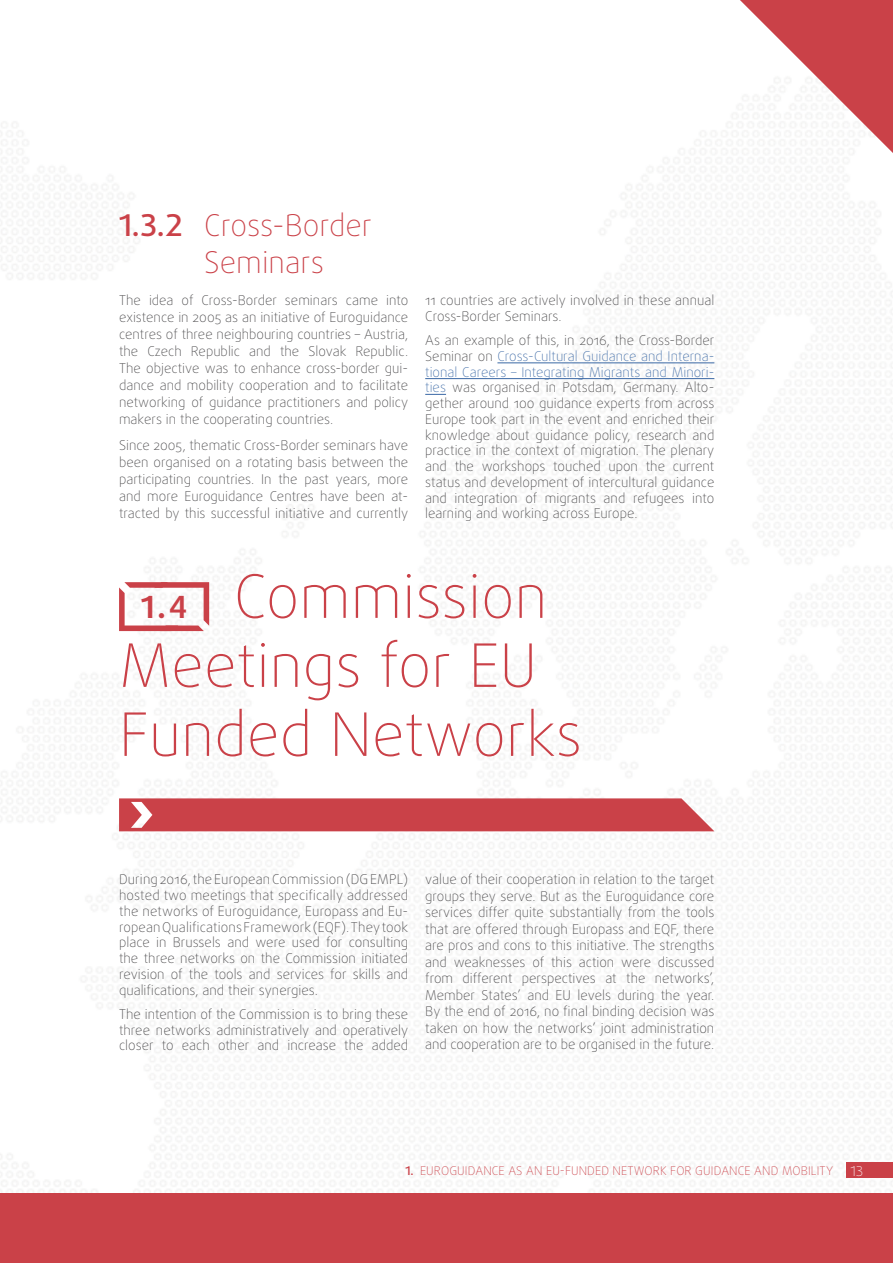
<style>
.page{position:relative;width:893px;height:1263px;background:#fff}
.page>*{position:absolute;margin:0;border:0;box-sizing:border-box;transform-origin:0 0}
.t1{font:100 60px/69px "Daxline Pro";color:#ca4148}
.t2{font:700 30.6px "Daxline Pro";color:#ca4148}
.t3{font:100 30px/37.5px "Daxline Pro";color:#ca4148}
.t4{font:100 13.5px/15.8px "Daxline Pro";color:#414042;text-align:justify}
.t5{font:100 13.5px "Daxline Pro";color:#fff}
.t6{font:100 12px "Daxline Pro";letter-spacing:.01em;color:#ca4148}
.s1{font-weight:500}
.s2{color:#3a68a5}
</style>
<div class="page">
<img style="left:0;top:123px;width:893px;height:1070px">
<div style="left:0;top:1193px;width:893px;height:70px;background:#ca4148"></div>
<svg style="left:731px;top:0;width:162px;height:162px"></svg>
<svg style="left:119px;top:798px;width:595px;height:33px;background:#cc4b51"></svg>
<div style="left:846px;top:1163px;width:47px;height:15px;background:#ca4148"></div>
<hr style="left:497px;top:363px;width:217px;height:1px;background:#3a68a5">
<hr style="left:425px;top:378px;width:289px;height:1px;background:#3a68a5">
<svg style="left:425px;top:394px;width:21px;height:1px"></svg>
<svg style="left:119px;top:582px;width:90px;height:49px"></svg>
<h3 class="t3" style="left:204px;top:207px;width:169px;text-indent:-85px"><span class="s1">1.3.2</span> Cross-Border<br>Seminars</h3>
<p class="t4" style="left:119px;top:292px;width:291px;line-height:17px">The idea of Cross-Border seminars came into existence in 2005 as an initiative of Euroguidance centres of three neighbouring countries – Austria, the Czech Republic and the Slovak Republic.<br>The objective was to enhance cross-border gui&shy;dance and mobility cooperation and to facilitate networking of guidance practitioners and policy makers in the cooperating countries.</p>
<p class="t4" style="left:119px;top:437px;width:291px;line-height:17px">Since 2005, thematic Cross-Border seminars have been organised on a rotating basis between the participating countries. In the past years, more and more Euroguidance Centres have been at&shy;tracted by this successful initiative and currently</p>
<p class="t4" style="left:425px;top:293px;width:291px">11 countries are actively involved in these annual<br>Cross-Border Seminars.</p>
<p class="t4" style="left:425px;top:333px;width:291px">As an example of this, in 2016, the Cross-Border Seminar on <span class="s2">Cross-Cultural Guidance and Interna&shy;tional Careers – Integrating Migrants and Minori&shy;ties</span> was organised in Potsdam, Germany. Alto&shy;gether around 100 guidance experts from across Europe took part in the event and enriched their knowledge about guidance policy, research and practice in the context of migration. The plenary and the workshops touched upon the current status and development of intercultural guidance and integration of migrants and refugees into learning and working across Europe.</p>
<h1 class="t1" style="left:119px;top:562px;width:465px;text-indent:115px">Commission<br>Meetings for EU<br>Funded Networks</h1>
<h2 class="t2" style="left:141px;top:587px;width:47px">1.4</h2>
<p class="t4" style="left:119px;top:872px;width:291px">During 2016, the European Commission (DG EMPL) hosted two meetings that specifically addressed the networks of Euroguidance, Europass and Eu&shy;ropean Qualifications Framework (EQF). They took place in Brussels and were used for consulting the three networks on the Commission initiated revision of the tools and services for skills and qualifications, and their synergies.</p>
<p class="t4" style="left:119px;top:1006px;width:291px">The intention of the Commission is to bring these three networks administratively and operatively closer to each other and increase the added</p>
<p class="t4" style="left:425px;top:871px;width:291px;line-height:16.5px">value of their cooperation in relation to the target groups they serve. But as the Euroguidance core services differ quite substantially from the tools that are offered through Europass and EQF, there are pros and cons to this initiative. The strengths and weaknesses of this action were discussed from different perspectives at the networks’, Member States’ and EU levels during the year.<br>By the end of 2016, no final binding decision was taken on how the networks’ joint administration and cooperation are to be organised in the future.</p>
<p class="t6" style="left:405px;top:1162px;width:429px"><span class="s1">1.</span> EUROGUIDANCE AS AN EU-FUNDED NETWORK FOR GUIDANCE AND MOBILITY</p>
<p class="t5" style="left:850px;top:1162px;width:14px">13</p>
</div>
